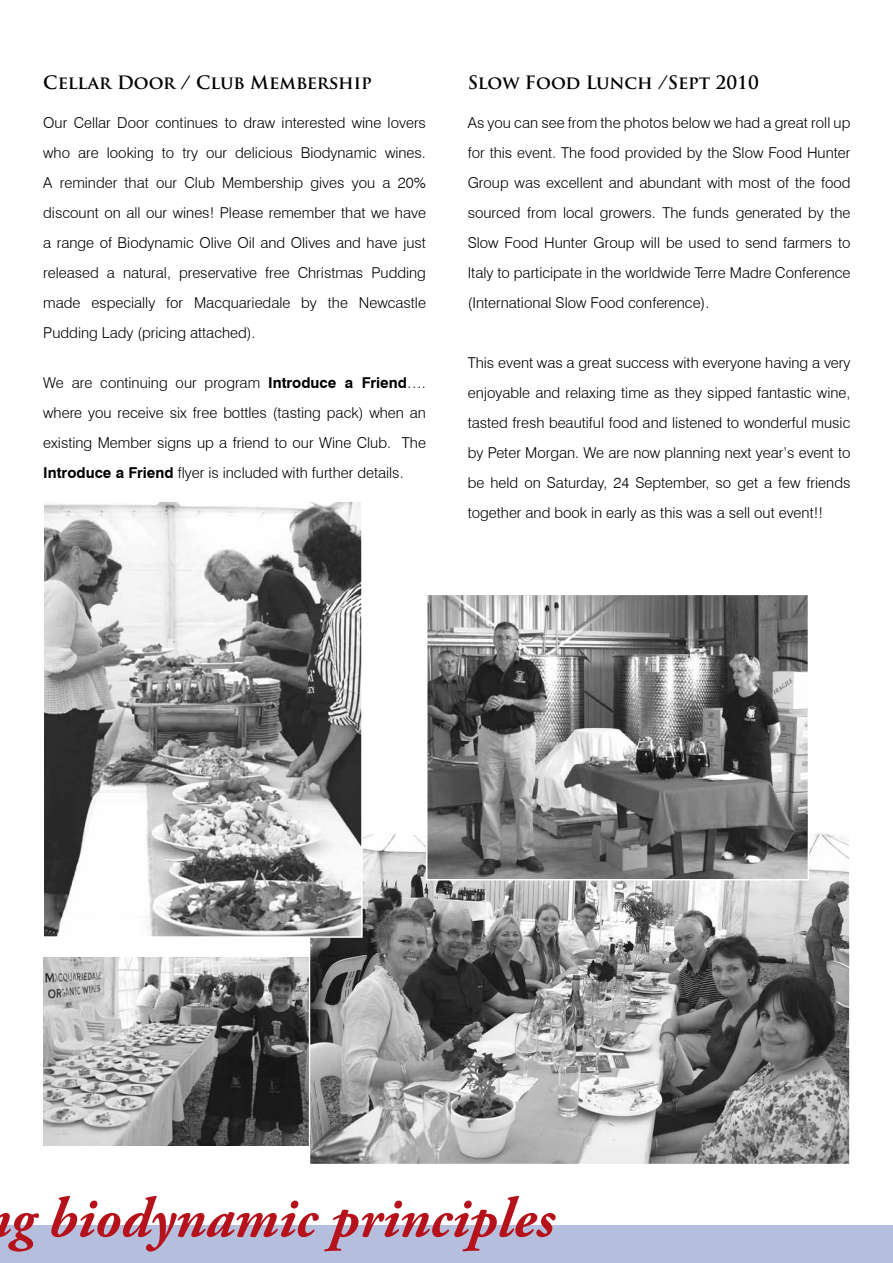
<style>
.page{position:relative;width:893px;height:1263px;background:#fff}
.page>*{position:absolute;margin:0;border:0;box-sizing:border-box;transform-origin:0 0}
.t1{font:italic 700 56.55px "Adobe Garamond Pro";color:#b5121b}
.t2{font:700 18px "Trajan Pro";color:#000}
.t3{font:300 15px/30px "Swiss 721 BT";color:#000;text-align:justify}
.s1{font-weight:700}
</style>
<div class="page">
<img style="left:43px;top:958px;width:266px;height:187px">
<img style="left:311px;top:835px;width:537px;height:328px">
<img style="left:46px;top:503px;width:314px;height:432px">
<div style="left:43px;top:500px;width:320px;height:438px;border:2px solid #fff"></div>
<img style="left:429px;top:597px;width:377px;height:280px">
<div style="left:426px;top:594px;width:383px;height:286px;border:2px solid #fff"></div>
<div style="left:0;top:1225px;width:893px;height:38px;background:#b5bfdd"></div>
<p class="t2" style="left:43px;top:72px;width:330px">Cellar Door / Club Membership</p>
<p class="t3" style="left:43px;top:107px;width:384px">Our Cellar Door continues to draw interested wine lovers who are looking to try our delicious Biodynamic wines.<br>A reminder that our Club Membership gives you a 20% discount on all our wines! Please remember that we have a range of Biodynamic Olive Oil and Olives and have just released a natural, preservative free Christmas Pudding made especially for Macquariedale by the Newcastle Pudding Lady (pricing attached).</p>
<p class="t3" style="left:43px;top:367px;width:384px">We are continuing our program <span class="s1">Introduce a Friend</span>…. where you receive six free bottles (tasting pack) when an existing Member signs up a friend to our Wine Club. The <span class="s1">Introduce a Friend</span> flyer is included with further details.</p>
<p class="t2" style="left:468px;top:72px;width:293px">Slow Food Lunch /Sept 2010</p>
<p class="t3" style="left:468px;top:107px;width:384px">As you can see from the photos below we had a great roll up for this event. The food provided by the Slow Food Hunter Group was excellent and abundant with most of the food sourced from local growers. The funds generated by the Slow Food Hunter Group will be used to send farmers to Italy to participate in the worldwide Terre Madre Conference (International Slow Food conference).</p>
<p class="t3" style="left:468px;top:347px;width:384px">This event was a great success with everyone having a very enjoyable and relaxing time as they sipped fantastic wine, tasted fresh beautiful food and listened to wonderful music by Peter Morgan. We are now planning next year’s event to be held on Saturday, 24 September, so get a few friends together and book in early as this was a sell out event!!</p>
<h1 class="t1" style="left:11px;top:1186px;width:545px">g biodynamic principles</h1>
</div>
